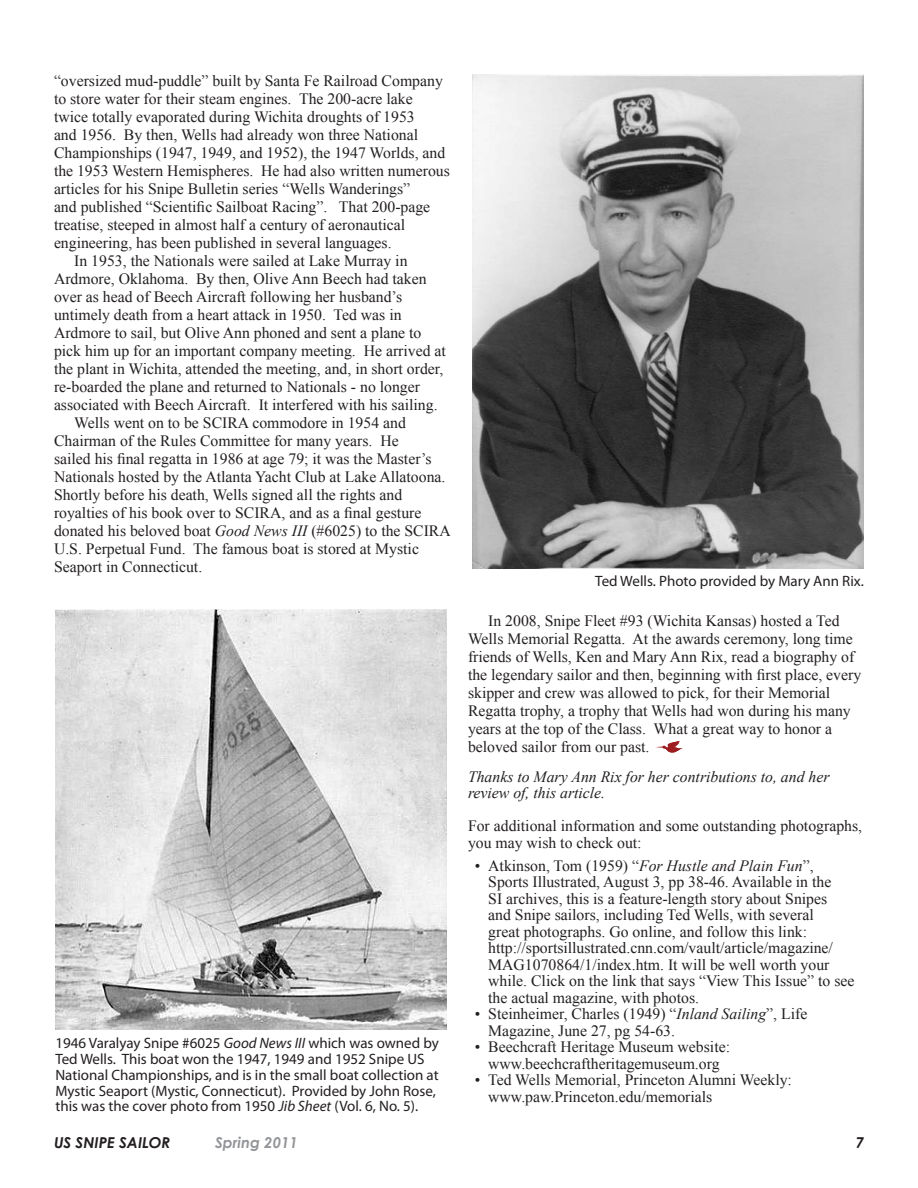
<style>
.page{position:relative;width:918px;height:1188px;background:#fff}
.page>*{position:absolute;margin:0;border:0;box-sizing:border-box;transform-origin:0 0}
.t1{font:15.75px/16.5px "Times New Roman";color:#231f20}
.t2{font:italic 15.75px/16.5px "Times New Roman";color:#231f20}
.t3{font:15px/15.8px "Myriad Pro";color:#231f20}
.t4{font:italic 700 15px "Century Gothic";color:#231f20}
.t5{font:italic 700 15px "Century Gothic";color:#939598}
.s1{font-style:italic}
</style>
<div class="page">
<img style="left:55px;top:610px;width:392px;height:420px">
<img style="left:472px;top:75px;width:392px;height:494px">
<svg style="left:656px;top:741px;width:26px;height:12px"></svg>
<p class="t1" style="left:54px;top:72px;width:390px">“oversized mud-puddle” built by Santa Fe Railroad Company</p>
<p class="t1" style="left:54px;top:90px;width:360px">to store water for their steam engines. The 200-acre lake</p>
<p class="t1" style="left:54px;top:108px;width:362px">twice totally evaporated during Wichita droughts of 1953</p>
<p class="t1" style="left:54px;top:126px;width:366px">and 1956. By then, Wells had already won three National</p>
<p class="t1" style="left:54px;top:144px;width:393px">Championships (1947, 1949, and 1952), the 1947 Worlds, and</p>
<p class="t1" style="left:54px;top:162px;width:397px">the 1953 Western Hemispheres. He had also written numerous</p>
<p class="t1" style="left:54px;top:180px;width:358px">articles for his Snipe Bulletin series “Wells Wanderings”</p>
<p class="t1" style="left:54px;top:198px;width:378px">and published “Scientific Sailboat Racing”. That 200-page</p>
<p class="t1" style="left:54px;top:216px;width:353px">treatise, steeped in almost half a century of aeronautical</p>
<p class="t1" style="left:54px;top:234px;width:339px">engineering, has been published in several languages.</p>
<p class="t1" style="left:74px;top:252px;width:335px">In 1953, the Nationals were sailed at Lake Murray in</p>
<p class="t1" style="left:54px;top:270px;width:374px">Ardmore, Oklahoma. By then, Olive Ann Beech had taken</p>
<p class="t1" style="left:54px;top:288px;width:350px">over as head of Beech Aircraft following her husband’s</p>
<p class="t1" style="left:54px;top:306px;width:349px">untimely death from a heart attack in 1950. Ted was in</p>
<p class="t1" style="left:54px;top:324px;width:369px">Ardmore to sail, but Olive Ann phoned and sent a plane to</p>
<p class="t1" style="left:54px;top:342px;width:393px">pick him up for an important company meeting. He arrived at</p>
<p class="t1" style="left:54px;top:360px;width:391px">the plant in Wichita, attended the meeting, and, in short order,</p>
<p class="t1" style="left:54px;top:378px;width:368px">re-boarded the plane and returned to Nationals - no longer</p>
<p class="t1" style="left:54px;top:396px;width:385px">associated with Beech Aircraft. It interfered with his sailing.</p>
<p class="t1" style="left:74px;top:414px;width:333px">Wells went on to be SCIRA commodore in 1954 and</p>
<p class="t1" style="left:54px;top:432px;width:346px">Chairman of the Rules Committee for many years. He</p>
<p class="t1" style="left:54px;top:450px;width:379px">sailed his final regatta in 1986 at age 79; it was the Master’s</p>
<p class="t1" style="left:54px;top:468px;width:393px">Nationals hosted by the Atlanta Yacht Club at Lake Allatoona.</p>
<p class="t1" style="left:54px;top:486px;width:350px">Shortly before his death, Wells signed all the rights and</p>
<p class="t1" style="left:54px;top:504px;width:369px">royalties of his book over to SCIRA, and as a final gesture</p>
<p class="t1" style="left:54px;top:522px;width:398px">donated his beloved boat <span class="s1">Good News III</span> (#6025) to the SCIRA</p>
<p class="t1" style="left:54px;top:540px;width:367px">U.S. Perpetual Fund. The famous boat is stored at Mystic</p>
<p class="t1" style="left:54px;top:558px;width:150px">Seaport in Connecticut.</p>
<p class="t3" style="left:55px;top:1035px;width:385px">1946 Varalyay Snipe #6025 <span class="s1">Good News III</span> which was owned by Ted Wells. This boat won the 1947, 1949 and 1952 Snipe US National Championships, and is in the small boat collection at Mystic Seaport (Mystic, Connecticut). Provided by John Rose, this was the cover photo from 1950 <span class="s1">Jib Sheet</span> (Vol. 6, No. 5).</p>
<p class="t4" style="left:54px;top:1131px;width:118px">US SNIPE SAILOR</p>
<p class="t5" style="left:215px;top:1131px;width:84px">Spring 2011</p>
<p class="t3" style="left:595px;top:573px;width:270px">Ted Wells. Photo provided by Mary Ann Rix.</p>
<p class="t1" style="left:468px;top:611px;width:395px;line-height:18px;text-indent:20px">In 2008, Snipe Fleet #93 (Wichita Kansas) hosted a Ted Wells Memorial Regatta. At the awards ceremony, long time friends of Wells, Ken and Mary Ann Rix, read a biography of the legendary sailor and then, beginning with first place, every skipper and crew was allowed to pick, for their Memorial Regatta trophy, a trophy that Wells had won during his many years at the top of the Class. What a great way to honor a beloved sailor from our past.</p>
<p class="t2" style="left:468px;top:768px;width:363px">Thanks to Mary Ann Rix for her contributions to, and her review of, this article.</p>
<p class="t1" style="left:468px;top:817px;width:396px">For additional information and some outstanding photographs, you may wish to check out:</p>
<p class="t1" style="left:488px;top:857px;width:368px">Atkinson, Tom (1959) “<span class="s1">For Hustle and Plain Fun</span>”, Sports Illustrated, August 3, pp 38-46. Available in the<br>SI archives, this is a feature-length story about Snipes<br>and Snipe sailors, including Ted Wells, with several<br>great photographs. Go online, and follow this link: http://sportsillustrated.cnn.com/vault/article/magazine/ MAG1070864/1/index.htm. It will be well worth your while. Click on the link that says “View This Issue” to see the actual magazine, with photos.<br>Steinheimer, Charles (1949) “<span class="s1">Inland Sailing</span>”, Life Magazine, June 27, pg 54-63.<br>Beechcraft Heritage Museum website: www.beechcraftheritagemuseum.org<br>Ted Wells Memorial, Princeton Alumni Weekly: www.paw.Princeton.edu/memorials</p>
<p class="t1" style="left:475px;top:857px;width:7px">•</p>
<p class="t1" style="left:475px;top:997px;width:7px;line-height:33px;text-align:justify">• • •</p>
</div>
